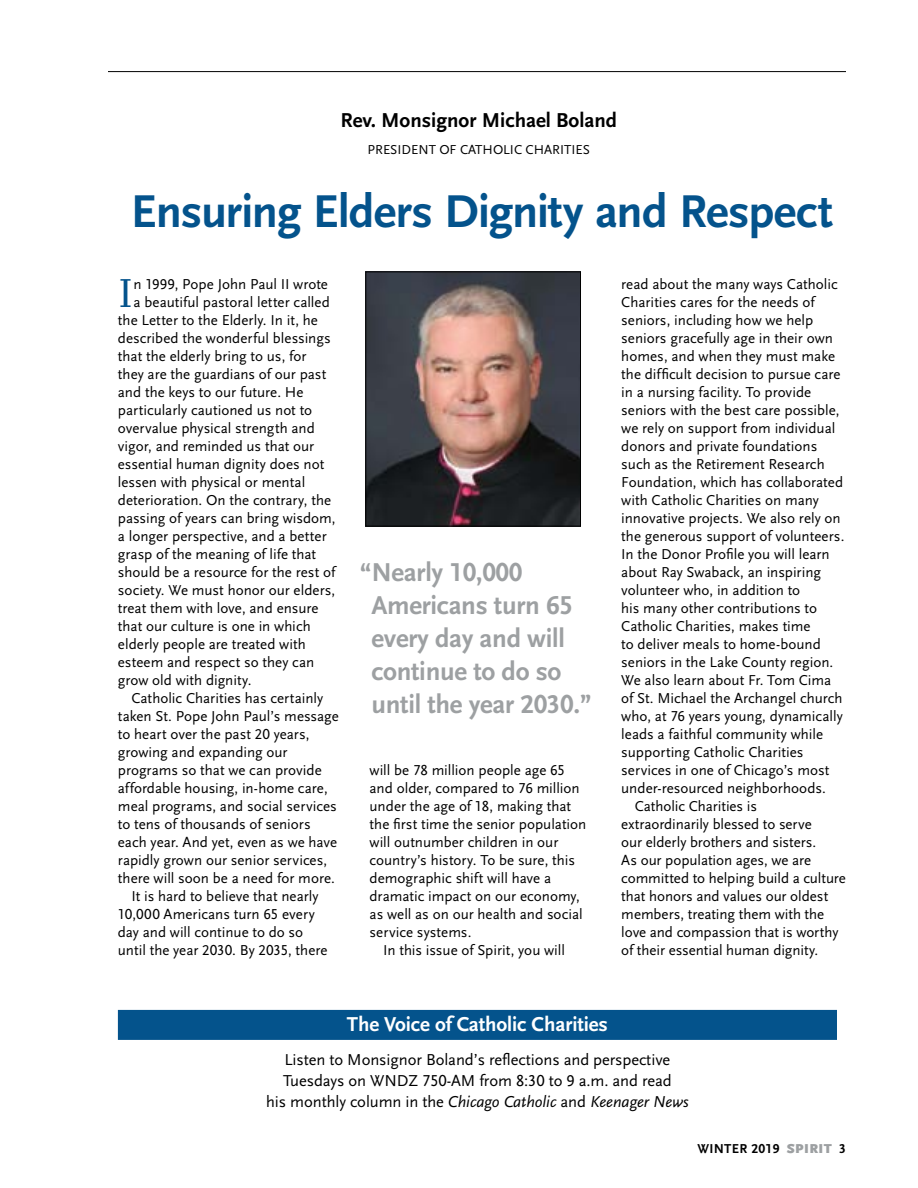
<style>
.page{position:relative;width:918px;height:1188px;background:#fff}
.page>*{position:absolute;margin:0;border:0;box-sizing:border-box;transform-origin:0 0}
.t1{font:700 48px "Scala Sans LF";letter-spacing:-.015em;color:#04538c}
.t2{font:42.3px "Scala LF";color:#04538c}
.t3{font:700 27px/33px "Scala Sans LF";letter-spacing:-.01em;color:#9da0a2}
.t4{font:700 21px "Scala Sans LF";letter-spacing:-.005em;color:#fff}
.t5{font:700 21px "Scala Sans LF";color:#000}
.t6{font:16.5px/21px "Scala Sans LF";letter-spacing:-.005em;color:#000;text-align:center}
.t7{font:15px/18px "Scala Sans LF";color:#000}
.t8{font:13.5px "Scala Sans LF";color:#000}
.t9{font:700 13.5px "Scala Sans LF";letter-spacing:.025em;color:#000}
.s1{font-style:italic}
.s2{font-family:"Scala Sans";font-weight:900;color:#9da0a2}
</style>
<div class="page">
<hr style="left:108px;top:71px;width:738px;height:1px;background:#000">
<img style="left:367px;top:274px;width:212px;height:250px">
<div style="left:365px;top:272px;width:216px;height:254px;border:1px solid #000"></div>
<div style="left:118px;top:1010px;width:719px;height:30px;background:#04538c"></div>
<h3 class="t5" style="left:341px;top:109px;width:278px">Rev. Monsignor Michael Boland</h3>
<p class="t8" style="left:368px;top:142px;width:224px">PRESIDENT OF CATHOLIC CHARITIES</p>
<h1 class="t1" style="left:131px;top:185px;width:703px">Ensuring Elders Dignity and Respect</h1>
<h2 class="t2" style="left:118px;top:270px;width:17px">I</h2>
<p class="t7" style="left:134px;top:275px;width:196px">n 1999, Pope John Paul II wrote</p>
<p class="t7" style="left:134px;top:293px;width:198px">a beautiful pastoral letter called</p>
<p class="t7" style="left:118px;top:311px;width:202px">the Letter to the Elderly. In it, he</p>
<p class="t7" style="left:118px;top:329px;width:214px">described the wonderful blessings</p>
<p class="t7" style="left:118px;top:347px;width:190px">that the elderly bring to us, for</p>
<p class="t7" style="left:118px;top:365px;width:210px">they are the guardians of our past</p>
<p class="t7" style="left:118px;top:383px;width:187px">and the keys to our future. He</p>
<p class="t7" style="left:118px;top:401px;width:196px">particularly cautioned us not to</p>
<p class="t7" style="left:118px;top:419px;width:198px">overvalue physical strength and</p>
<p class="t7" style="left:118px;top:437px;width:198px">vigor, and reminded us that our</p>
<p class="t7" style="left:118px;top:455px;width:208px">essential human dignity does not</p>
<p class="t7" style="left:118px;top:473px;width:189px">lessen with physical or mental</p>
<p class="t7" style="left:118px;top:491px;width:215px">deterioration. On the contrary, the</p>
<p class="t7" style="left:118px;top:509px;width:219px">passing of years can bring wisdom,</p>
<p class="t7" style="left:118px;top:527px;width:210px">a longer perspective, and a better</p>
<p class="t7" style="left:118px;top:545px;width:200px">grasp of the meaning of life that</p>
<p class="t7" style="left:118px;top:563px;width:219px">should be a resource for the rest of</p>
<p class="t7" style="left:118px;top:581px;width:219px">society. We must honor our elders,</p>
<p class="t7" style="left:118px;top:599px;width:202px">treat them with love, and ensure</p>
<p class="t7" style="left:118px;top:617px;width:194px">that our culture is one in which</p>
<p class="t7" style="left:118px;top:635px;width:189px">elderly people are treated with</p>
<p class="t7" style="left:118px;top:653px;width:198px">esteem and respect so they can</p>
<p class="t7" style="left:118px;top:671px;width:135px">grow old with dignity.</p>
<p class="t7" style="left:131px;top:689px;width:193px">Catholic Charities has certainly</p>
<p class="t7" style="left:118px;top:707px;width:223px">taken St. Pope John Paul’s message</p>
<p class="t7" style="left:118px;top:725px;width:193px">to heart over the past 20 years,</p>
<p class="t7" style="left:118px;top:743px;width:171px">growing and expanding our</p>
<p class="t7" style="left:118px;top:761px;width:205px">programs so that we can provide</p>
<p class="t7" style="left:118px;top:779px;width:211px">affordable housing, in-home care,</p>
<p class="t7" style="left:118px;top:797px;width:220px">meal programs, and social services</p>
<p class="t7" style="left:118px;top:815px;width:194px">to tens of thousands of seniors</p>
<p class="t7" style="left:118px;top:833px;width:221px">each year. And yet, even as we have</p>
<p class="t7" style="left:118px;top:851px;width:211px">rapidly grown our senior services,</p>
<p class="t7" style="left:118px;top:869px;width:218px">there will soon be a need for more.</p>
<p class="t7" style="left:131px;top:887px;width:189px">It is hard to believe that nearly</p>
<p class="t7" style="left:118px;top:905px;width:198px">10,000 Americans turn 65 every</p>
<p class="t7" style="left:118px;top:923px;width:187px">day and will continue to do so</p>
<p class="t7" style="left:118px;top:941px;width:211px">until the year 2030. By 2035, there</p>
<h3 class="t3" style="left:371px;top:556px;width:222px;text-indent:-12px">“Nearly 10,000<br>Americans turn 65 every day and will continue to do so until the year 2030.”</h3>
<p class="t7" style="left:370px;top:761px;width:218px">will be 78 million people age 65 and older, compared to 76 million under the age of 18, making that the first time the senior population will outnumber children in our country’s history. To be sure, this demographic shift will have a dramatic impact on our economy, as well as on our health and social service systems.</p>
<p class="t7" style="left:383px;top:941px;width:183px">In this issue of Spirit, you will</p>
<p class="t7" style="left:621px;top:275px;width:218px">read about the many ways Catholic</p>
<p class="t7" style="left:621px;top:293px;width:195px">Charities cares for the needs of</p>
<p class="t7" style="left:621px;top:311px;width:193px">seniors, including how we help</p>
<p class="t7" style="left:621px;top:329px;width:213px">seniors gracefully age in their own</p>
<p class="t7" style="left:621px;top:347px;width:215px">homes, and when they must make</p>
<p class="t7" style="left:621px;top:365px;width:221px">the difficult decision to pursue care</p>
<p class="t7" style="left:621px;top:383px;width:191px">in a nursing facility. To provide</p>
<p class="t7" style="left:621px;top:401px;width:220px">seniors with the best care possible,</p>
<p class="t7" style="left:621px;top:419px;width:216px">we rely on support from individual</p>
<p class="t7" style="left:621px;top:437px;width:198px">donors and private foundations</p>
<p class="t7" style="left:621px;top:455px;width:205px">such as the Retirement Research</p>
<p class="t7" style="left:621px;top:473px;width:223px">Foundation, which has collaborated</p>
<p class="t7" style="left:621px;top:491px;width:199px">with Catholic Charities on many</p>
<p class="t7" style="left:621px;top:509px;width:221px">innovative projects. We also rely on</p>
<p class="t7" style="left:621px;top:527px;width:225px">the generous support of volunteers.</p>
<p class="t7" style="left:621px;top:545px;width:210px">In the Donor Profile you will learn</p>
<p class="t7" style="left:621px;top:563px;width:201px">about Ray Swaback, an inspiring</p>
<p class="t7" style="left:621px;top:581px;width:181px">volunteer who, in addition to</p>
<p class="t7" style="left:621px;top:599px;width:197px">his many other contributions to</p>
<p class="t7" style="left:621px;top:617px;width:191px">Catholic Charities, makes time</p>
<p class="t7" style="left:621px;top:635px;width:201px">to deliver meals to home-bound</p>
<p class="t7" style="left:621px;top:653px;width:214px">seniors in the Lake County region.</p>
<p class="t7" style="left:621px;top:671px;width:212px">We also learn about Fr. Tom Cima</p>
<p class="t7" style="left:621px;top:689px;width:223px">of St. Michael the Archangel church</p>
<p class="t7" style="left:621px;top:707px;width:223px">who, at 76 years young, dynamically</p>
<p class="t7" style="left:621px;top:725px;width:203px">leads a faithful community while</p>
<p class="t7" style="left:621px;top:743px;width:184px">supporting Catholic Charities</p>
<p class="t7" style="left:621px;top:761px;width:210px">services in one of Chicago’s most</p>
<p class="t7" style="left:621px;top:779px;width:206px">under-resourced neighborhoods.</p>
<p class="t7" style="left:635px;top:797px;width:124px">Catholic Charities is</p>
<p class="t7" style="left:621px;top:815px;width:192px">extraordinarily blessed to serve</p>
<p class="t7" style="left:621px;top:833px;width:197px">our elderly brothers and sisters.</p>
<p class="t7" style="left:621px;top:851px;width:191px">As our population ages, we are</p>
<p class="t7" style="left:621px;top:869px;width:226px">committed to helping build a culture</p>
<p class="t7" style="left:621px;top:887px;width:209px">that honors and values our oldest</p>
<p class="t7" style="left:621px;top:905px;width:205px">members, treating them with the</p>
<p class="t7" style="left:621px;top:923px;width:219px">love and compassion that is worthy</p>
<p class="t7" style="left:621px;top:941px;width:199px">of their essential human dignity.</p>
<h3 class="t4" style="left:347px;top:1013px;width:263px">The Voice of Catholic Charities</h3>
<p class="t6" style="left:266px;top:1050px;width:424px">Listen to Monsignor Boland’s reflections and perspective<br>Tuesdays on WNDZ 750-AM from 8:30 to 9 a.m. and read<br>his monthly column in the <span class="s1">Chicago Catholic</span> and <span class="s1">Keenager News</span></p>
<p class="t9" style="left:697px;top:1141px;width:150px">WINTER 2019 <span class="s2">SPIRIT</span> 3</p>
</div>
